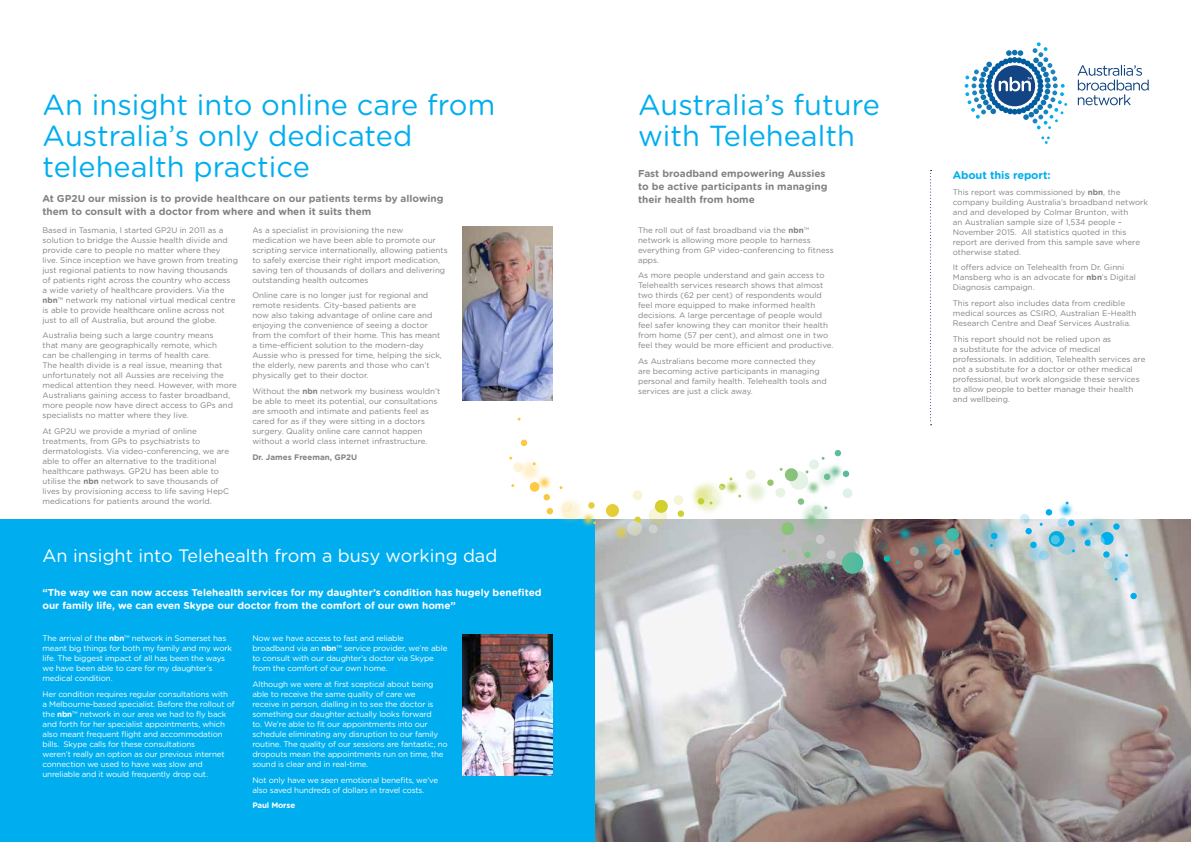
<style>
.page{position:relative;width:1191px;height:842px;background:#fff}
.page>*{position:absolute;margin:0;border:0;box-sizing:border-box;transform-origin:0 0}
.t1{font:29px/30.8px "Gotham Rounded";color:#00aeef}
.t2{font:18px "Gotham Rounded";color:#fff}
.t3{font:700 11px "Gotham Rounded";letter-spacing:-.01em;color:#00aeef}
.t4{font:700 10px/13px "Gotham Rounded";color:#808285}
.t5{font:700 10px/13px "Gotham Rounded";color:#fff}
.t6{font:8px/10px "Gotham Rounded";color:#808285}
.t7{font:8px/10px "Gotham Rounded";letter-spacing:-.02em;color:#fff}
.t8{font:700 8px "Gotham Rounded";color:#808285}
.t9{font:700 8px "Gotham Rounded";letter-spacing:-.02em;color:#fff}
.s1{font-weight:700}
</style>
<div class="page">
<div style="left:0;top:520px;width:595px;height:322px;background:#00aeef"></div>
<svg style="left:1077px;top:65px;width:71px;height:40px"></svg>
<svg style="left:1041px;top:136px;width:8px;height:8px"></svg>
<svg style="left:964px;top:42px;width:103px;height:87px"></svg>
<img style="left:463px;top:226px;width:89px;height:174px">
<img style="left:463px;top:635px;width:89px;height:140px">
<img style="left:595px;top:520px;width:596px;height:322px">
<img style="left:1069px;top:519px;width:94px;height:96px">
<img style="left:965px;top:519px;width:27px;height:66px">
<img style="left:662px;top:537px;width:95px;height:10px">
<img style="left:1089px;top:538px;width:82px;height:82px">
<img style="left:1125px;top:519px;width:17px;height:53px">
<img style="left:992px;top:519px;width:89px;height:79px">
<img style="left:876px;top:575px;width:89px;height:20px">
<img style="left:760px;top:537px;width:89px;height:80px">
<img style="left:746px;top:529px;width:24px;height:8px">
<img style="left:662px;top:513px;width:84px;height:27px">
<img style="left:1043px;top:519px;width:82px;height:54px">
<img style="left:1066px;top:501px;width:41px;height:50px">
<img style="left:864px;top:519px;width:34px;height:56px">
<img style="left:898px;top:519px;width:82px;height:63px">
<img style="left:822px;top:526px;width:44px;height:82px">
<img style="left:740px;top:540px;width:82px;height:82px">
<img style="left:770px;top:529px;width:83px;height:31px">
<img style="left:691px;top:473px;width:164px;height:56px">
<img style="left:852px;top:473px;width:3px;height:40px">
<img style="left:595px;top:494px;width:67px;height:79px">
<img style="left:582px;top:494px;width:47px;height:67px">
<img style="left:503px;top:441px;width:82px;height:82px">
<svg style="left:969px;top:539px;width:10px;height:10px"></svg>
<svg style="left:746px;top:470px;width:9px;height:10px"></svg>
<svg style="left:632px;top:490px;width:10px;height:10px"></svg>
<svg style="left:841px;top:541px;width:49px;height:33px;background:#879891"></svg>
<svg style="left:806px;top:579px;width:10px;height:10px"></svg>
<svg style="left:936px;top:528px;width:24px;height:30px"></svg>
<svg style="left:697px;top:477px;width:35px;height:28px"></svg>
<svg style="left:627px;top:517px;width:15px;height:19px"></svg>
<svg style="left:1082px;top:508px;width:9px;height:9px"></svg>
<svg style="left:1010px;top:502px;width:65px;height:58px"></svg>
<svg style="left:909px;top:547px;width:16px;height:22px"></svg>
<svg style="left:781px;top:522px;width:54px;height:38px;background:#b0b9b0"></svg>
<svg style="left:767px;top:450px;width:85px;height:65px"></svg>
<svg style="left:648px;top:495px;width:36px;height:39px"></svg>
<svg style="left:560px;top:500px;width:18px;height:16px"></svg>
<svg style="left:545px;top:466px;width:9px;height:9px"></svg>
<svg style="left:509px;top:454px;width:27px;height:18px"></svg>
<svg style="left:1084px;top:523px;width:44px;height:60px;background:#b1d3dc"></svg>
<svg style="left:930px;top:170px;width:1px;height:255px"></svg>
<h1 class="t1" style="left:43px;top:88px;width:454px">An insight into online care from<br>Australia’s only dedicated telehealth practice</h1>
<h1 class="t1" style="left:638px;top:88px;width:243px">Australia’s future with Telehealth</h1>
<p class="t4" style="left:638px;top:167px;width:191px">Fast broadband empowering Aussies to be active participants in managing</p>
<p class="t4" style="left:42px;top:192px;width:403px">At GP2U our mission is to provide healthcare on our patients terms by allowing</p>
<p class="t4" style="left:638px;top:193px;width:118px">their health from home</p>
<p class="t4" style="left:42px;top:205px;width:330px">them to consult with a doctor from where and when it suits them</p>
<p class="t6" style="left:638px;top:224px;width:197px">The roll out of fast broadband via the <span class="s1">nbn</span>™ network is allowing more people to harness everything from GP video-conferencing to fitness apps.</p>
<p class="t6" style="left:638px;top:270px;width:197px">As more people understand and gain access to Telehealth services research shows that almost two thirds (62 per cent) of respondents would feel more equipped to make informed health decisions. A large percentage of people would feel safer knowing they can monitor their health from home (57 per cent), and almost one in two feel they would be more efficient and productive.</p>
<p class="t6" style="left:638px;top:356px;width:190px">As Australians become more connected they are becoming active participants in managing personal and family health. Telehealth tools and services are just a click away.</p>
<p class="t6" style="left:43px;top:224px;width:197px">Based in Tasmania, l started GP2U in 2011 as a solution to bridge the Aussie health divide and provide care to people no matter where they<br>live. Since inception we have grown from treating just regional patients to now having thousands<br>of patients right across the country who access<br>a wide variety of healthcare providers. Via the <span class="s1">nbn</span>™ network my national virtual medical centre is able to provide healthcare online across not just to all of Australia, but around the globe.</p>
<p class="t6" style="left:43px;top:330px;width:196px">Australia being such a large country means<br>that many are geographically remote, which<br>can be challenging in terms of health care.<br>The health divide is a real issue, meaning that unfortunately not all Aussies are receiving the medical attention they need. However, with more Australians gaining access to faster broadband, more people now have direct access to GPs and specialists no matter where they live.</p>
<p class="t6" style="left:43px;top:426px;width:188px">At GP2U we provide a myriad of online treatments, from GPs to psychiatrists to dermatologists. Via video-conferencing, we are able to offer an alternative to the traditional healthcare pathways. GP2U has been able to utilise the <span class="s1">nbn</span> network to save thousands of lives by provisioning access to life saving HepC medications for patients around the world.</p>
<p class="t6" style="left:252px;top:224px;width:197px">As a specialist in provisioning the new medication we have been able to promote our scripting service internationally, allowing patients to safely exercise their right import medication, saving ten of thousands of dollars and delivering outstanding health outcomes</p>
<p class="t6" style="left:252px;top:290px;width:191px">Online care is no longer just for regional and remote residents. City-based patients are<br>now also taking advantage of online care and enjoying the convenience of seeing a doctor from the comfort of their home. This has meant a time-efficient solution to the modern-day Aussie who is pressed for time, helping the sick, the elderly, new parents and those who can’t physically get to their doctor.</p>
<p class="t6" style="left:252px;top:386px;width:189px">Without the <span class="s1">nbn</span> network my business wouldn’t be able to meet its potential, our consultations are smooth and intimate and patients feel as cared for as if they were sitting in a doctors surgery. Quality online care cannot happen without a world class internet infrastructure.</p>
<p class="t8" style="left:252px;top:451px;width:106px">Dr. James Freeman, GP2U</p>
<h2 class="t2" style="left:43px;top:543px;width:456px">An insight into Telehealth from a busy working dad</h2>
<p class="t5" style="left:42px;top:585px;width:501px">“The way we can now access Telehealth services for my daughter’s condition has hugely benefited our family life, we can even Skype our doctor from the comfort of our own home”</p>
<p class="t7" style="left:43px;top:633px;width:191px">The arrival of the <span class="s1">nbn</span>™ network in Somerset has meant big things for both my family and my work life. The biggest impact of all has been the ways we have been able to care for my daughter’s medical condition.</p>
<p class="t7" style="left:43px;top:689px;width:194px">Her condition requires regular consultations with a Melbourne-based specialist. Before the rollout of the <span class="s1">nbn</span>™ network in our area we had to fly back and forth for her specialist appointments, which also meant frequent flight and accommodation bills. Skype calls for these consultations<br>weren’t really an option as our previous internet connection we used to have was slow and unreliable and it would frequently drop out.</p>
<p class="t7" style="left:252px;top:633px;width:197px">Now we have access to fast and reliable broadband via an <span class="s1">nbn</span>™ service provider, we’re able to consult with our daughter’s doctor via Skype from the comfort of our own home.</p>
<p class="t7" style="left:252px;top:679px;width:197px">Although we were at first sceptical about being able to receive the same quality of care we<br>receive in person, dialling in to see the doctor is something our daughter actually looks forward<br>to. We’re able to fit our appointments into our schedule eliminating any disruption to our family routine. The quality of our sessions are fantastic, no dropouts mean the appointments run on time, the sound is clear and in real-time.</p>
<p class="t7" style="left:252px;top:774px;width:187px">Not only have we seen emotional benefits, we’ve also saved hundreds of dollars in travel costs.</p>
<p class="t9" style="left:252px;top:800px;width:44px">Paul Morse</p>
<h3 class="t3" style="left:952px;top:167px;width:99px">About this report:</h3>
<p class="t6" style="left:952px;top:186px;width:197px">This report was commissioned by <span class="s1">nbn</span>, the company building Australia’s broadband network and and developed by Colmar Brunton, with<br>an Australian sample size of 1,534 people – November 2015. All statistics quoted in this report are derived from this sample save where otherwise stated.</p>
<p class="t6" style="left:952px;top:262px;width:185px">It offers advice on Telehealth from Dr. Ginni<br>Mansberg who is an advocate for <span class="s1">nbn</span>’s Digital<br>Diagnosis campaign.</p>
<p class="t6" style="left:952px;top:298px;width:185px">This report also includes data from credible medical sources as CSIRO, Australian E-Health<br>Research Centre and Deaf Services Australia.</p>
<p class="t6" style="left:952px;top:333px;width:194px">This report should not be relied upon as<br>a substitute for the advice of medical professionals. In addition, Telehealth services are not a substitute for a doctor or other medical professional, but work alongside these services to allow people to better manage their health and wellbeing.</p>
</div>
